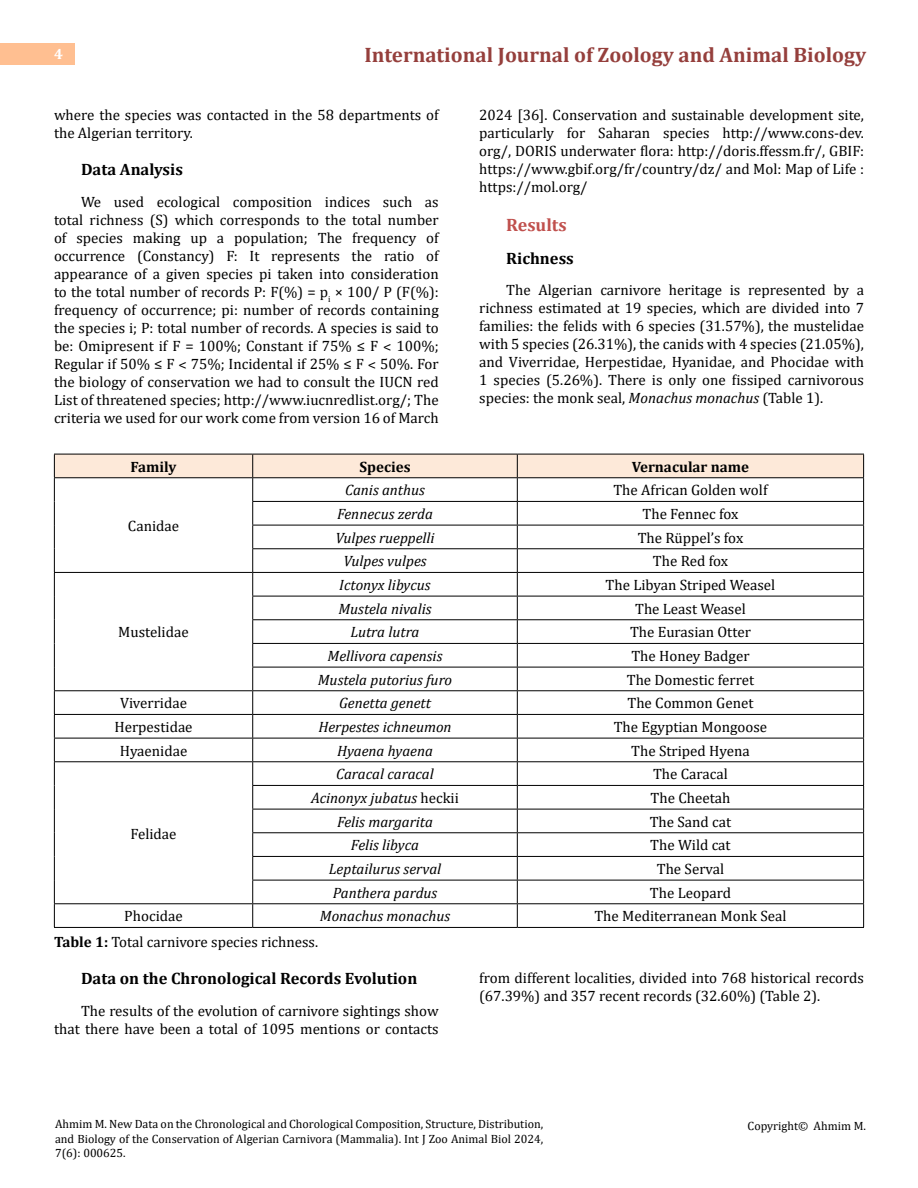
<style>
.page{position:relative;width:918px;height:1188px;background:#fff}
.page>*{position:absolute;margin:0;border:0;box-sizing:border-box;transform-origin:0 0}
.t1{font:700 21px "Cambria";color:#953f3c}
.t2{font:700 18px "Cambria";color:#c0504d}
.t3{font:700 16.5px "Cambria";color:#000}
.t4{font:15px/18px "Cambria";color:#000;text-align:justify}
.t5{font:italic 15px "Cambria";color:#000}
.t6{font:700 15px "Cambria";color:#000}
.t7{font:700 15px "Cambria";color:#fff}
.t8{font:12px/14.4px "Cambria";color:#000;text-align:justify}
.s1{font-style:italic}
.s2{font-style:normal}
.s3{font-weight:700}
</style>
<div class="page">
<div style="left:0;top:43px;width:75px;height:21px;background:#ffbf91"></div>
<svg style="left:54px;top:454px;width:810px;height:473px"></svg>
<hr style="left:54px;top:927px;width:199px;height:1px;background:#000">
<hr style="left:253px;top:927px;width:264px;height:1px;background:#000">
<hr style="left:517px;top:927px;width:347px;height:1px;background:#000">
<p class="t7" style="left:54px;top:44px;width:10px">4</p>
<h1 class="t1" style="left:364px;top:40px;width:503px">International Journal of Zoology and Animal Biology</h1>
<p class="t4" style="left:54px;top:105px;width:386px">where the species was contacted in the 58 departments of the Algerian territory.</p>
<p class="t3" style="left:81px;top:158px;width:103px">Data Analysis</p>
<p class="t4" style="left:54px;top:193px;width:386px;text-indent:27px">We used ecological composition indices such as total richness (S) which corresponds to the total number of species making up a population; The frequency of occurrence (Constancy) F: It represents the ratio of appearance of a given species pi taken into consideration to the total number of records P: F(%) = p<sub>i</sub> × 100/ P (F(%): frequency of occurrence; pi: number of records containing the species i; P: total number of records. A species is said to be: Omipresent if F = 100%; Constant if 75% ≤ F ˂ 100%; Regular if 50% ≤ F ˂ 75%; Incidental if 25% ≤ F ˂ 50%. For the biology of conservation we had to consult the IUCN red List of threatened species; http://www.iucnredlist.org/; The criteria we used for our work come from version 16 of March</p>
<p class="t4" style="left:479px;top:105px;width:386px">2024 [36]. Conservation and sustainable development site, particularly for Saharan species http://www.cons-dev. org/, DORIS underwater flora: http://doris.ffessm.fr/, GBIF: https://www.gbif.org/fr/country/dz/ and Mol: Map of Life : https://mol.org/</p>
<p class="t2" style="left:506px;top:212px;width:62px">Results</p>
<p class="t3" style="left:506px;top:247px;width:69px">Richness</p>
<p class="t4" style="left:479px;top:281px;width:386px;text-indent:27px">The Algerian carnivore heritage is represented by a richness estimated at 19 species, which are divided into 7 families: the felids with 6 species (31.57%), the mustelidae with 5 species (26.31%), the canids with 4 species (21.05%), and Viverridae, Herpestidae, Hyanidae, and Phocidae with 1 species (5.26%). There is only one fissiped carnivorous species: the monk seal, <span class="s1">Monachus monachus</span> (Table 1).</p>
<p class="t6" style="left:131px;top:456px;width:47px">Family</p>
<p class="t6" style="left:359px;top:456px;width:53px">Species</p>
<p class="t6" style="left:632px;top:456px;width:119px">Vernacular name</p>
<p class="t4" style="left:128px;top:517px;width:53px">Canidae</p>
<p class="t4" style="left:118px;top:623px;width:72px">Mustelidae</p>
<p class="t5" style="left:345px;top:480px;width:81px">Canis anthus</p>
<p class="t4" style="left:613px;top:481px;width:156px">The African Golden wolf</p>
<p class="t5" style="left:337px;top:503px;width:97px">Fennecus zerda</p>
<p class="t4" style="left:643px;top:505px;width:97px">The Fennec fox</p>
<p class="t5" style="left:335px;top:527px;width:101px">Vulpes rueppelli</p>
<p class="t4" style="left:638px;top:529px;width:107px">The Rüppel’s fox</p>
<p class="t5" style="left:343px;top:551px;width:85px">Vulpes vulpes</p>
<p class="t4" style="left:653px;top:552px;width:77px">The Red fox</p>
<p class="t5" style="left:339px;top:574px;width:93px">Ictonyx libycus</p>
<p class="t4" style="left:606px;top:576px;width:171px">The Libyan Striped Weasel</p>
<p class="t5" style="left:338px;top:598px;width:95px">Mustela nivalis</p>
<p class="t4" style="left:635px;top:600px;width:112px">The Least Weasel</p>
<p class="t5" style="left:351px;top:622px;width:71px">Lutra lutra</p>
<p class="t4" style="left:630px;top:623px;width:122px">The Eurasian Otter</p>
<p class="t5" style="left:328px;top:645px;width:116px">Mellivora capensis</p>
<p class="t4" style="left:631px;top:647px;width:120px">The Honey Badger</p>
<p class="t5" style="left:318px;top:669px;width:136px">Mustela putorius furo</p>
<p class="t4" style="left:627px;top:671px;width:129px">The Domestic ferret</p>
<p class="t4" style="left:120px;top:694px;width:69px">Viverridae</p>
<p class="t5" style="left:339px;top:693px;width:93px">Genetta genett</p>
<p class="t4" style="left:627px;top:694px;width:128px">The Common Genet</p>
<p class="t4" style="left:114px;top:718px;width:80px">Herpestidae</p>
<p class="t5" style="left:318px;top:716px;width:135px">Herpestes ichneumon</p>
<p class="t4" style="left:614px;top:718px;width:155px">The Egyptian Mongoose</p>
<p class="t4" style="left:120px;top:742px;width:69px">Hyaenidae</p>
<p class="t5" style="left:337px;top:740px;width:98px">Hyaena hyaena</p>
<p class="t4" style="left:631px;top:742px;width:120px">The Striped Hyena</p>
<p class="t4" style="left:131px;top:824px;width:47px">Felidae</p>
<p class="t5" style="left:336px;top:764px;width:99px">Caracal caracal</p>
<p class="t4" style="left:653px;top:765px;width:76px">The Caracal</p>
<p class="t5" style="left:311px;top:787px;width:149px">Acinonyx jubatus <span class="s2">heckii</span></p>
<p class="t4" style="left:651px;top:789px;width:81px">The Cheetah</p>
<p class="t5" style="left:337px;top:811px;width:97px">Felis margarita</p>
<p class="t4" style="left:650px;top:813px;width:83px">The Sand cat</p>
<p class="t5" style="left:351px;top:835px;width:70px">Felis libyca</p>
<p class="t4" style="left:650px;top:836px;width:82px">The Wild cat</p>
<p class="t5" style="left:329px;top:858px;width:114px">Leptailurus serval</p>
<p class="t4" style="left:657px;top:860px;width:69px">The Serval</p>
<p class="t5" style="left:333px;top:882px;width:106px">Panthera pardus</p>
<p class="t4" style="left:650px;top:884px;width:83px">The Leopard</p>
<p class="t4" style="left:124px;top:907px;width:60px">Phocidae</p>
<p class="t5" style="left:320px;top:906px;width:132px">Monachus monachus</p>
<p class="t4" style="left:594px;top:907px;width:194px">The Mediterranean Monk Seal</p>
<p class="t4" style="left:54px;top:932px;width:266px"><span class="s3">Table 1:</span> Total carnivore species richness.</p>
<p class="t3" style="left:81px;top:967px;width:338px">Data on the Chronological Records Evolution</p>
<p class="t4" style="left:54px;top:1002px;width:386px;text-align:right">The results of the evolution of carnivore sightings show that there have been a total of 1095 mentions or contacts</p>
<p class="t4" style="left:479px;top:968px;width:386px">from different localities, divided into 768 historical records (67.39%) and 357 recent records (32.60%) (Table 2).</p>
<p class="t8" style="left:55px;top:1117px;width:490px">Ahmim M. New Data on the Chronological and Chorological Composition, Structure, Distribution, and Biology of the Conservation of Algerian Carnivora (Mammalia). Int J Zoo Animal Biol 2024, 7(6): 000625.</p>
<p class="t8" style="left:748px;top:1118px;width:120px">Copyright© Ahmim M.</p>
</div>
